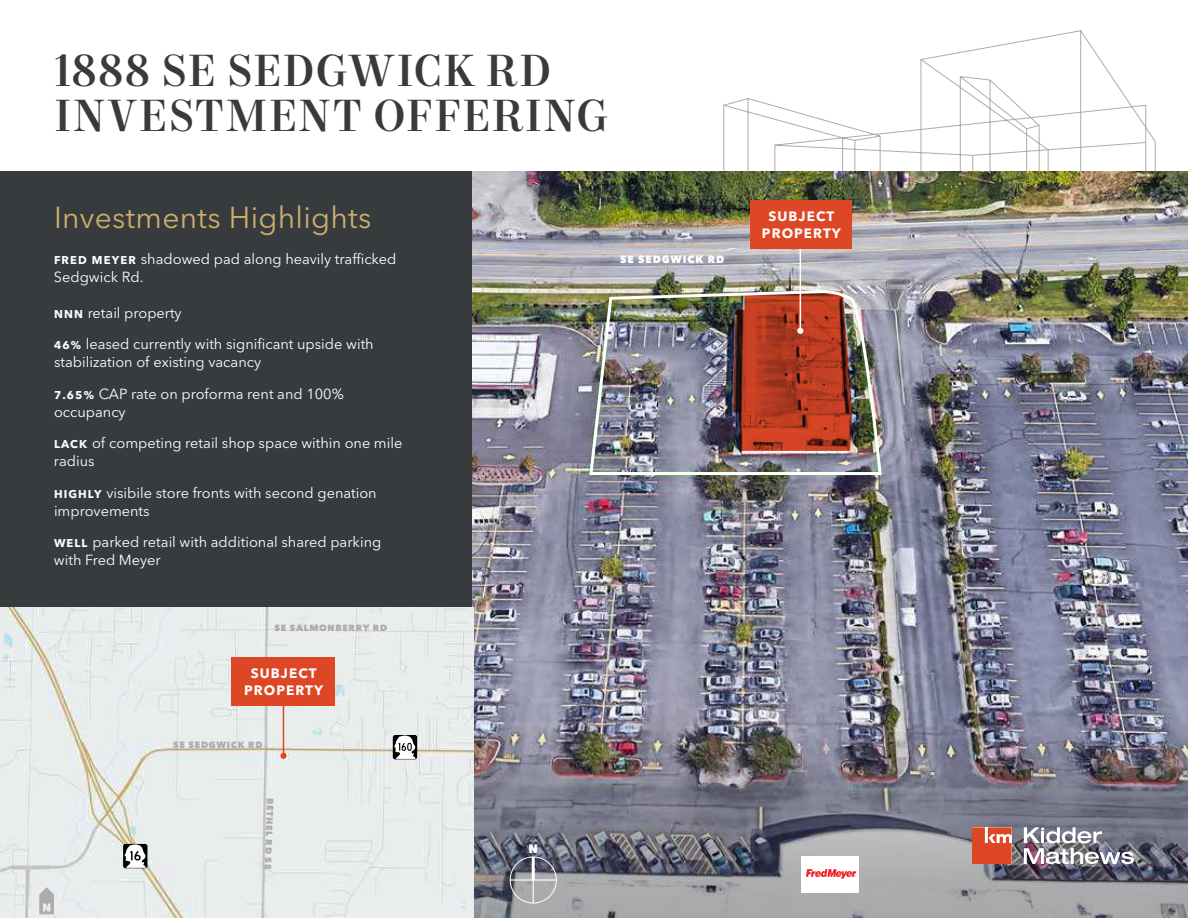
<style>
.page{position:relative;width:1188px;height:918px;background:#fff}
.page>*{position:absolute;margin:0;border:0;box-sizing:border-box;transform-origin:0 0}
.t1{font:500 45px/45px "Mort Modern 09";letter-spacing:.025em;color:#383b3d}
.t2{font:30px "Avenir Next LT Pro";letter-spacing:.01em;color:#cbae6c}
.t3{font:14.55px/31.5px "Avenir Next LT Pro";color:#fff}
.t4{font:700 13.5px/16.5px "Avenir Next LT Pro";letter-spacing:.08em;color:#fff;text-align:center}
.t5{font:800 12px "Avenir Next LT Pro";color:#fff}
.t6{font:800 10.5px "Avenir Next LT Pro";letter-spacing:.08em;color:#fff}
.t7{font:800 9px "Avenir Next LT Pro";letter-spacing:.08em;color:#afabac}
.s1{font-weight:700;font-size:11.25px}
</style>
<div class="page">
<svg style="left:723px;top:30px;width:433px;height:142px"></svg>
<div style="left:0;top:172px;width:482px;height:746px;background:#383b3d"></div>
<img style="left:472px;top:172px;width:716px;height:558px">
<img style="left:473px;top:730px;width:715px;height:188px">
<div style="left:510px;top:857px;width:47px;height:46px;border:1px solid #fff;border-radius:50%"></div>
<hr style="left:532px;top:857px;width:3px;height:23px;background:#fff">
<hr style="left:510px;top:879px;width:46px;height:2px;background:#fff">
<svg style="left:533px;top:881px;width:1px;height:22px"></svg>
<img style="left:0;top:608px;width:473px;height:310px">
<hr style="left:283px;top:687px;width:1px;height:69px;background:#de4726">
<svg style="left:280px;top:753px;width:6px;height:6px"></svg>
<div style="left:232px;top:657px;width:103px;height:48px;background:#de4726"></div>
<svg style="left:393px;top:735px;width:24px;height:24px"></svg>
<svg style="left:394px;top:736px;width:22px;height:23px"></svg>
<svg style="left:123px;top:844px;width:24px;height:24px"></svg>
<svg style="left:124px;top:845px;width:22px;height:23px"></svg>
<svg style="left:39px;top:887px;width:15px;height:27px"></svg>
<img style="left:588px;top:292px;width:295px;height:185px">
<hr style="left:800px;top:231px;width:1px;height:100px;background:#fff">
<svg style="left:733px;top:291px;width:119px;height:160px;background:#a93f29"></svg>
<div style="left:751px;top:200px;width:101px;height:49px;background:#de4726"></div>
<div style="left:801px;top:856px;width:58px;height:36px;background:#fff"></div>
<svg style="left:806px;top:869px;width:50px;height:10px"></svg>
<svg style="left:1024px;top:827px;width:110px;height:37px"></svg>
<svg style="left:972px;top:827px;width:40px;height:37px"></svg>
<h1 class="t1" style="left:54px;top:51px;width:555px">1888 SE SEDGWICK RD<br>INVESTMENT OFFERING</h1>
<h2 class="t2" style="left:54px;top:200px;width:319px">Investments Highlights</h2>
<p class="t3" style="left:54px;top:250px;width:344px;line-height:18px"><span class="s1">FRED MEYER</span> shadowed pad along heavily trafficked<br>Sedgwick Rd.</p>
<p class="t3" style="left:54px;top:297px;width:321px"><span class="s1">NNN</span> retail property<br><span class="s1">46%</span> leased currently with significant upside with</p>
<p class="t3" style="left:54px;top:347px;width:291px">stabilization of existing vacancy<br><span class="s1">7.65%</span> CAP rate on proforma rent and 100%</p>
<p class="t3" style="left:54px;top:396px;width:350px">occupancy<br><span class="s1">LACK</span> of competing retail shop space within one mile</p>
<p class="t3" style="left:54px;top:446px;width:324px">radius<br><span class="s1">HIGHLY</span> visibile store fronts with second genation</p>
<p class="t3" style="left:54px;top:495px;width:329px">improvements<br><span class="s1">WELL</span> parked retail with additional shared parking</p>
<p class="t3" style="left:54px;top:545px;width:108px">with Fred Meyer</p>
<p class="t7" style="left:274px;top:622px;width:114px">SE SALMONBERRY RD</p>
<p class="t4" style="left:244px;top:665px;width:80px">SUBJECT<br>PROPERTY</p>
<p class="t7" style="left:173px;top:740px;width:91px">SE SEDGWICK RD</p>
<p class="t7" style="left:276px;top:798px;width:73px;rotate:92deg">BETHEL RD SE</p>
<p class="t6" style="left:620px;top:253px;width:106px">SE SEDGWICK RD</p>
<p class="t5" style="left:529px;top:841px;width:11px">N</p>
<p class="t4" style="left:762px;top:208px;width:80px">SUBJECT<br>PROPERTY</p>
</div>
